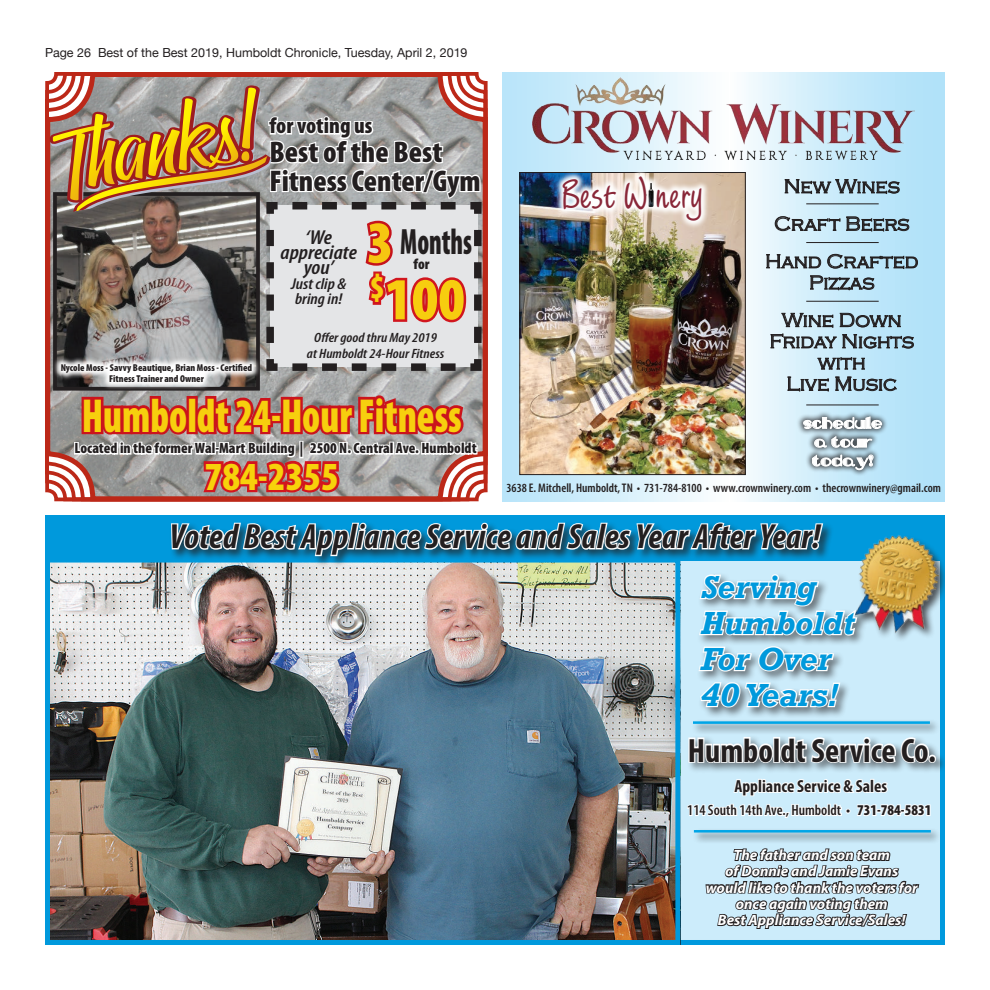
<style>
.page{position:relative;width:990px;height:990px;background:#fff}
.page>*{position:absolute;margin:0;border:0;box-sizing:border-box;transform-origin:0 0}
.t1{font:900 condensed 60px "Myriad Pro";color:#f7cd0f}
.t2{font:900 condensed 60px "Myriad Pro";color:#f6c611}
.t3{font:900 condensed 48px "Myriad Pro";color:#f7cf0e;scale:.83 1}
.t4{font:45px "Limehouse Script Let Plain";color:#892738}
.t5{font:900 condensed 40px "Myriad Pro";color:#f7d20b}
.t6{font:900 condensed 36.75px "Myriad Pro";color:#231f20;scale:.71 1}
.t7{font:italic 700 condensed 35px "Myriad Pro";letter-spacing:.01em;color:#231f20}
.t8{font:700 condensed 33.75px "Myriad Pro";color:#231f20}
.t9{font:italic 700 30px/36px "Rockwell";color:#0099dc}
.t10{font:900 condensed 30px/28.8px "Myriad Pro";color:#231f20}
.t11{font:900 condensed 22.5px "Myriad Pro";color:#231f20}
.t12{font:italic 600 condensed 20.25px/15px "Myriad Pro";color:#231f20;text-align:center;scale:1.11 1}
.t13{font:300 20px/37.5px "Copperplate Gothic";color:#231f20;text-align:center}
.t14{font:700 condensed 17.5px "Myriad Pro";color:#231f20}
.t15{font:italic 600 condensed 15.75px/15px "Myriad Pro";color:#231f20;scale:1.11 1}
.t16{font:italic 700 15px/16.2px "Myriad Pro";color:#fff;text-align:center}
.t17{font:900 condensed 15px "Myriad Pro";color:#231f20}
.t18{font:600 condensed 15px "Myriad Pro";color:#231f20}
.t19{font:15px/18.8px "Nip And Tuck";color:#fff;text-align:center}
.t20{font:italic 600 condensed 13.5px/16.2px "Myriad Pro";color:#231f20;text-align:center;scale:1.11 1}
.t21{font:600 condensed 12.5px "Myriad Pro";color:#231f20}
.t22{font:12.5px "Helvetica Neue";color:#231f20}
.t23{font:900 condensed 10px/11.2px "Myriad Pro";color:#231f20;text-align:center}
.s1{font-weight:900}
</style>
<div class="page">
<svg style="left:502px;top:72px;width:443px;height:429px"></svg>
<img style="left:522px;top:172px;width:224px;height:303px">
<div style="left:520px;top:172px;width:225px;height:303px;border:1px solid #231f20"></div>
<img style="left:533px;top:78px;width:382px;height:82px">
<img style="left:555px;top:169px;width:154px;height:60px">
<img style="left:646px;top:183px;width:8px;height:24px">
<svg style="left:785px;top:180px;width:114px;height:14px"></svg>
<svg style="left:775px;top:217px;width:65px;height:14px"></svg>
<svg style="left:847px;top:217px;width:62px;height:14px"></svg>
<svg style="left:767px;top:255px;width:54px;height:13px"></svg>
<svg style="left:828px;top:254px;width:90px;height:15px"></svg>
<svg style="left:810px;top:276px;width:64px;height:14px"></svg>
<svg style="left:782px;top:313px;width:51px;height:14px"></svg>
<svg style="left:840px;top:313px;width:61px;height:14px"></svg>
<svg style="left:771px;top:334px;width:65px;height:14px"></svg>
<svg style="left:843px;top:335px;width:71px;height:13px"></svg>
<svg style="left:818px;top:358px;width:47px;height:11px"></svg>
<svg style="left:788px;top:377px;width:40px;height:14px"></svg>
<svg style="left:836px;top:377px;width:60px;height:14px"></svg>
<div style="left:797px;top:411px;width:92px;height:66px;background:#231f20;opacity:.75"></div>
<svg style="left:804px;top:417px;width:78px;height:12px"></svg>
<svg style="left:815px;top:437px;width:57px;height:10px"></svg>
<svg style="left:812px;top:455px;width:61px;height:15px"></svg>
<hr style="left:806px;top:204px;width:73px;height:1px;background:#231f20">
<hr style="left:806px;top:242px;width:73px;height:1px;background:#231f20">
<hr style="left:806px;top:301px;width:73px;height:1px;background:#231f20">
<hr style="left:806px;top:405px;width:73px;height:1px;background:#231f20">
<div style="left:48px;top:518px;width:894px;height:424px;background:#ccecfb"></div>
<img style="left:51px;top:564px;width:623px;height:375px">
<div style="left:45px;top:558px;width:635px;height:387px;border:5px solid #0099dc"></div>
<div style="left:45px;top:516px;width:900px;height:45px;background:#0099dc"></div>
<div style="left:169px;top:520px;width:665px;height:48px;background:#231f20;opacity:.75"></div>
<svg style="left:170px;top:520px;width:655px;height:38px"></svg>
<div style="left:686px;top:734px;width:259px;height:40px;background:#231f20;opacity:.59"></div>
<div style="left:928px;top:755px;width:8px;height:8px;border:2px solid #fff;border-radius:50%"></div>
<svg style="left:686px;top:736px;width:245px;height:205px"></svg>
<div style="left:853px;top:534px;width:92px;height:109px;background:#ccecfb"></div>
<img style="left:853px;top:534px;width:92px;height:105px">
<div style="left:692px;top:828px;width:250px;height:16px;background:#231f20;opacity:.75"></div>
<hr style="left:694px;top:830px;width:237px;height:3px;background:#00a5e7">
<div style="left:691px;top:719px;width:250px;height:16px;background:#231f20;opacity:.75"></div>
<hr style="left:693px;top:721px;width:237px;height:3px;background:#00a5e7">
<div style="left:697px;top:572px;width:171px;height:146px;background:#231f20;opacity:.59"></div>
<svg style="left:697px;top:573px;width:162px;height:65px"></svg>
<svg style="left:697px;top:644px;width:139px;height:29px"></svg>
<svg style="left:699px;top:681px;width:143px;height:28px"></svg>
<div style="left:45px;top:72px;width:443px;height:429px;border:5px solid #bc2818;border-radius:45px"></div>
<svg style="left:50px;top:85px;width:432px;height:416px"></svg>
<svg style="left:53px;top:356px;width:207px;height:34px"></svg>
<p class="t22" style="left:45px;top:45px;width:424px">Page 26 Best of the Best 2019, Humboldt Chronicle, Tuesday, April 2, 2019</p>
<h3 class="t11" style="left:269px;top:113px;width:105px">for voting us</h3>
<h3 class="t10" style="left:269px;top:138px;width:213px">Best of the Best<br>Fitness Center/Gym</h3>
<p class="t23" style="left:61px;top:362px;width:193px">Nycole Moss - Savvy Beautique, Brian Moss - Certified<br>Fitness Trainer and Owner</p>
<h1 class="t2" style="left:367px;top:209px;width:28px">3</h1>
<h3 class="t6" style="left:400px;top:221px;width:103px">Months</h3>
<h3 class="t12" style="left:281px;top:231px;width:70px">‘We appreciate you’</h3>
<p class="t15" style="left:291px;top:277px;width:51px">Just clip &amp; bring in!</p>
<p class="t17" style="left:414px;top:256px;width:18px">for</p>
<h1 class="t1" style="left:370px;top:266px;width:97px"><sup>$</sup>100</h1>
<p class="t20" style="left:307px;top:330px;width:125px">Offer good thru May 2019<br>at Humboldt 24-Hour Fitness</p>
<h2 class="t3" style="left:82px;top:389px;width:459px">Humboldt 24-Hour Fitness</h2>
<h3 class="t5" style="left:205px;top:454px;width:136px">784-2355</h3>
<p class="t17" style="left:74px;top:440px;width:404px">Located in the former Wal-Mart Building | 2500 N. Central Ave. Humboldt</p>
<h3 class="t4" style="left:561px;top:170px;width:143px">Best W nery</h3>
<h3 class="t13" style="left:765px;top:168px;width:155px">New Wines<br>Craft Beers<br>Hand Crafted</h3>
<h3 class="t13" style="left:782px;top:264px;width:121px">Pizzas<br>Wine Down</h3>
<h3 class="t13" style="left:770px;top:331px;width:146px;line-height:21.2px">Friday Nights with<br>Live Music</h3>
<p class="t19" style="left:803px;top:414px;width:80px">schedule a tour today!</p>
<p class="t21" style="left:507px;top:481px;width:436px">3638 E. Mitchell, Humboldt, TN • 731-784-8100 • www.crownwinery.com • thecrownwinery@gmail.com</p>
<h3 class="t7" style="left:170px;top:515px;width:652px">Voted Best Appliance Service and Sales Year After Year!</h3>
<h3 class="t9" style="left:701px;top:569px;width:155px">Serving<br>Humboldt<br>For Over<br>40 Years!</h3>
<h3 class="t8" style="left:688px;top:729px;width:250px">Humboldt Service Co.</h3>
<p class="t14" style="left:734px;top:775px;width:154px">Appliance Service &amp; Sales</p>
<p class="t18" style="left:687px;top:802px;width:246px">114 South 14th Ave., Humboldt • <span class="s1">731-784-5831</span></p>
<p class="t16" style="left:706px;top:846px;width:214px">The father and son team<br>of Donnie and Jamie Evans would like to thank the voters for once again voting them<br>Best Appliance Service/Sales!</p>
</div>
